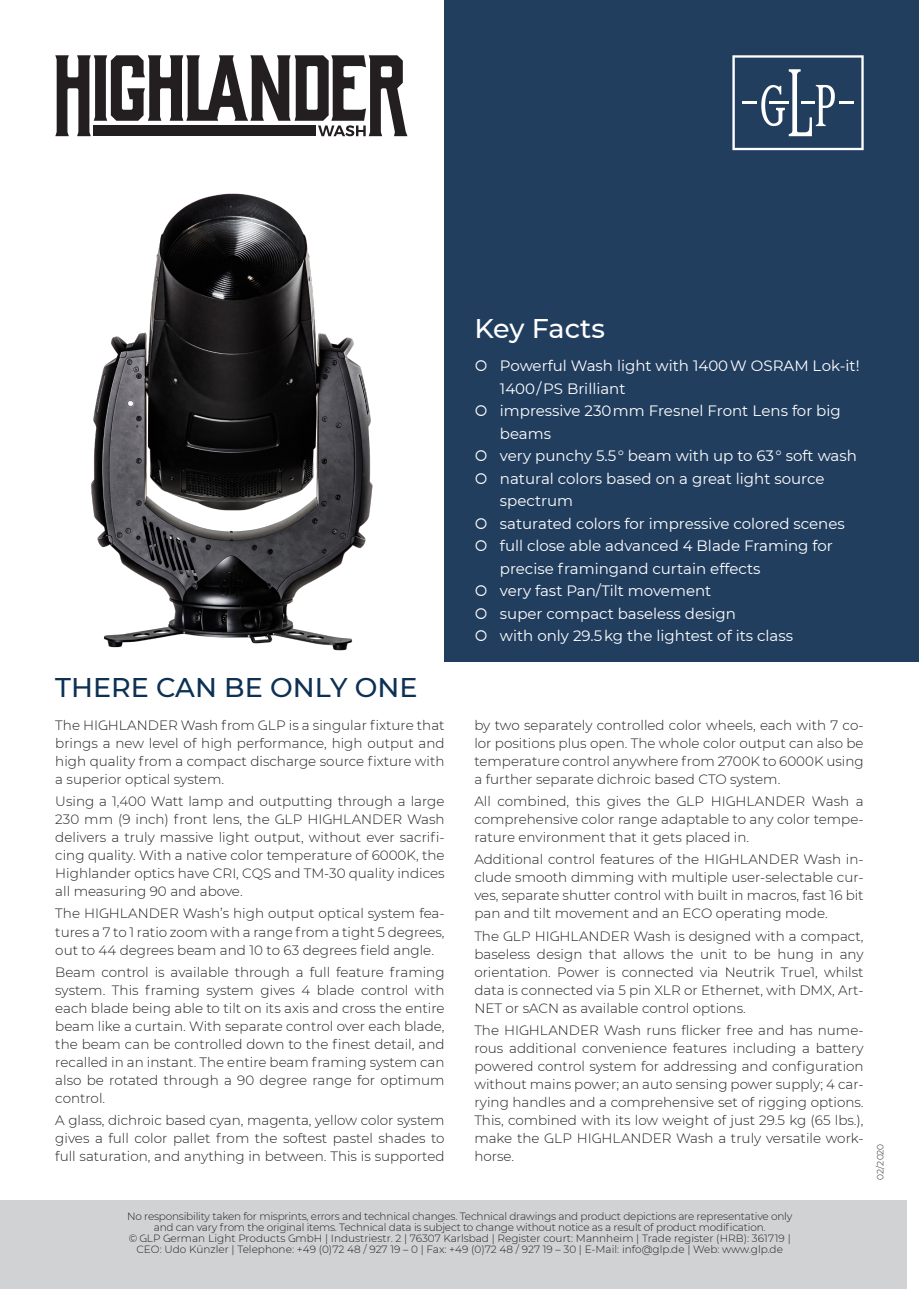
<style>
.page{position:relative;width:919px;height:1289px;background:#fff}
.page>*{position:absolute;margin:0;border:0;box-sizing:border-box;transform-origin:0 0}
.Headline{font:500 27px "Ger Li Pro";color:#0d3154}
.Headline-2{font:500 27px "Ger Li Pro";letter-spacing:-.005em;color:#fff}
.t1{font:15px/22.5px "Ger Li Pro";color:#fff}
.Fließtext{font:300 13.5px/18px "Ger Li Pro";color:#231f20;text-align:justify}
.t2{font:300 10.5px/11.2px "Ger Li Pro";letter-spacing:-.02em;color:#231f20;text-align:center}
.t3{font:300 9px "Ger Li Pro";color:#231f20}
</style>
<div class="page">
<div style="left:444px;top:0;width:474px;height:661px;background:#223e5f"></div>
<div style="left:0;top:1200px;width:906px;height:88px;background:#d1d2d4"></div>
<svg style="left:732px;top:55px;width:131px;height:95px"></svg>
<svg style="left:55px;top:55px;width:352px;height:81px"></svg>
<img style="left:91px;top:193px;width:282px;height:458px">
<p class="Headline-2" style="left:474px;top:309px;width:132px">Key Facts</p>
<p class="t1" style="left:500px;top:354px;width:361px">Powerful Wash light with 1400 W OSRAM Lok-it!<br>1400/PS Brilliant</p>
<p class="t1" style="left:500px;top:399px;width:342px">impressive 230mm Fresnel Front Lens for big beams</p>
<p class="t1" style="left:500px;top:444px;width:358px">very punchy 5.5° beam with up to 63° soft wash</p>
<p class="t1" style="left:500px;top:466px;width:326px">natural colors based on a great light source spectrum</p>
<p class="t1" style="left:500px;top:511px;width:346px">saturated colors for impressive colored scenes</p>
<p class="t1" style="left:500px;top:534px;width:334px">full close able advanced 4 Blade Framing for precise framingand curtain effects</p>
<p class="t1" style="left:500px;top:579px;width:213px">very fast Pan/Tilt movement</p>
<p class="t1" style="left:500px;top:601px;width:237px">super compact baseless design</p>
<p class="t1" style="left:500px;top:624px;width:294px">with only 29.5 kg the lightest of its class</p>
<p class="Headline" style="left:55px;top:668px;width:364px">THERE CAN BE ONLY ONE</p>
<p class="Fließtext" style="left:55px;top:715px;width:391px">The HIGHLANDER Wash from GLP is a singular fixture that brings a new level of high performance, high output and high quality from a compact discharge source fixture with a superior optical system.</p>
<p class="Fließtext" style="left:55px;top:792px;width:391px">Using a 1,400 Watt lamp and outputting through a large 230 mm (9 inch) front lens, the GLP HIGHLANDER Wash delivers a truly massive light output, without ever sacrifi&shy;cing quality. With a native color temperature of 6000K, the Highlander optics have CRI, CQS and TM-30 quality indices all measuring 90 and above.</p>
<p class="Fließtext" style="left:55px;top:904px;width:391px">The HIGHLANDER Wash’s high output optical system fea&shy;tures a 7 to 1 ratio zoom with a range from a tight 5 degrees, out to 44 degrees beam and 10 to 63 degrees field angle.</p>
<p class="Fließtext" style="left:55px;top:962px;width:391px">Beam control is available through a full feature framing system. This framing system gives 4 blade control with each blade being able to tilt on its axis and cross the entire beam like a curtain. With separate control over each blade, the beam can be controlled down to the finest detail, and recalled in an instant. The entire beam framing system can also be rotated through a 90 degree range for optimum control.</p>
<p class="Fließtext" style="left:55px;top:1110px;width:391px">A glass, dichroic based cyan, magenta, yellow color system gives a full color pallet from the softest pastel shades to full saturation, and anything in between. This is supported</p>
<p class="Fließtext" style="left:474px;top:715px;width:391px">by two separately controlled color wheels, each with 7 co&shy;lor positions plus open. The whole color output can also be temperature control anywhere from 2700K to 6000K using a further separate dichroic based CTO system.</p>
<p class="Fließtext" style="left:474px;top:792px;width:391px">All combined, this gives the GLP HIGHLANDER Wash a comprehensive color range adaptable to any color tempe&shy;rature environment that it gets placed in.</p>
<p class="Fließtext" style="left:474px;top:850px;width:391px">Additional control features of the HIGHLANDER Wash in&shy;clude smooth dimming with multiple user-selectable cur&shy;ves, separate shutter control with built in macros, fast 16 bit pan and tilt movement and an ECO operating mode.</p>
<p class="Fließtext" style="left:474px;top:926px;width:391px">The GLP HIGHLANDER Wash is designed with a compact, baseless design that allows the unit to be hung in any orientation. Power is connected via Neutrik True1, whilst data is connected via 5 pin XLR or Ethernet, with DMX, Art-NET or sACN as available control options.</p>
<p class="Fließtext" style="left:474px;top:1020px;width:391px">The HIGHLANDER Wash runs flicker free and has nume&shy;rous additional convenience features including a battery powered control system for addressing and configuration without mains power; an auto sensing power supply; 4 car&shy;rying handles and a comprehensive set of rigging options.<br>This, combined with its low weight of just 29.5 kg (65 lbs.), make the GLP HIGHLANDER Wash a truly versatile work&shy;horse.</p>
<p class="t3" style="left:874px;top:1180px;width:38px;rotate:-90deg">02/2020</p>
<p class="t2" style="left:127px;top:1209px;width:666px">No responsibility taken for misprints, errors and technical changes. Technical drawings and product depictions are representative only and can vary from the original items. Technical data is subject to change without notice as a result of product modification.<br>© GLP German Light Products GmbH | Industriestr. 2 | 76307 Karlsbad | Register court: Mannheim | Trade register (HRB): 361719 | CEO: Udo Künzler | Telephone: +49 (0)72 48 / 927 19 – 0 | Fax: +49 (0)72 48 / 927 19 – 30 | E-Mail: info@glp.de | Web: www.glp.de</p>
</div>
